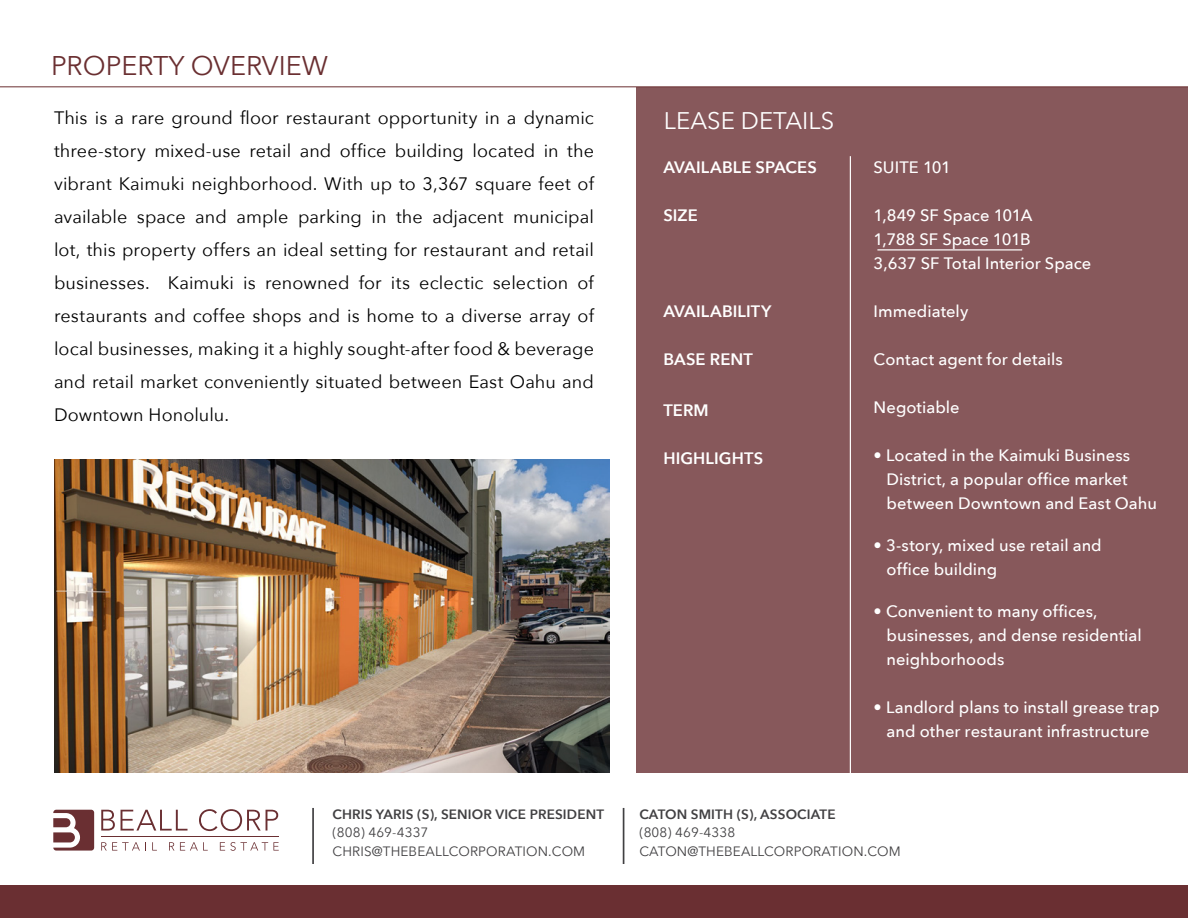
<style>
.page{position:relative;width:1188px;height:918px;background:#fff}
.page>*{position:absolute;margin:0;border:0;box-sizing:border-box;transform-origin:0 0}
.t1{font:27px "Avenir Next";color:#6a2f31}
.t2{font:24px "Avenir Next";color:#fff}
.Paragraph_Style_2{font:18px/33px "Avenir Next";letter-spacing:.005em;color:#000;text-align:justify}
.t3{font:500 16.5px/24px "Avenir Next";color:#fff}
.t4{font:600 16.5px "Avenir Next";letter-spacing:.01em;color:#fff}
.t5{font:13.5px "Avenir Next";letter-spacing:.01em;color:#414042}
.t6{font:600 13.5px "Avenir Next";letter-spacing:.01em;color:#414042}
</style>
<div class="page">
<div style="left:636px;top:87px;width:552px;height:686px;background:#87585b"></div>
<hr style="left:850px;top:156px;width:1px;height:623px;background:#fff">
<hr style="left:877px;top:249px;width:145px;height:1px;background:#fff">
<hr style="left:0;top:86px;width:1188px;height:1px;background:#6a2f31">
<img style="left:54px;top:459px;width:555px;height:314px">
<svg style="left:53px;top:810px;width:41px;height:41px"></svg>
<svg style="left:101px;top:810px;width:14px;height:21px"></svg>
<svg style="left:121px;top:810px;width:67px;height:21px"></svg>
<svg style="left:199px;top:809px;width:79px;height:22px"></svg>
<svg style="left:101px;top:842px;width:45px;height:9px"></svg>
<svg style="left:152px;top:842px;width:5px;height:9px"></svg>
<svg style="left:169px;top:842px;width:5px;height:9px"></svg>
<svg style="left:180px;top:842px;width:28px;height:9px"></svg>
<svg style="left:220px;top:842px;width:59px;height:9px"></svg>
<hr style="left:101px;top:836px;width:177px;height:1px;background:#6a2f32">
<div style="left:0;top:885px;width:1188px;height:33px;background:#6a2f32"></div>
<hr style="left:312px;top:808px;width:2px;height:56px;background:#414042">
<hr style="left:623px;top:808px;width:1px;height:56px;background:#414042">
<p class="t1" style="left:51px;top:43px;width:279px">PROPERTY OVERVIEW</p>
<p class="Paragraph_Style_2" style="left:54px;top:100px;width:541px">This is a rare ground floor restaurant opportunity in a dynamic</p>
<p class="t2" style="left:664px;top:100px;width:172px">LEASE DETAILS</p>
<p class="Paragraph_Style_2" style="left:54px;top:133px;width:542px">three-story mixed-use retail and office building located in the vibrant Kaimuki neighborhood. With up to 3,367 square feet of available space and ample parking in the adjacent municipal lot, this property offers an ideal setting for restaurant and retail businesses. Kaimuki is renowned for its eclectic selection of restaurants and coffee shops and is home to a diverse array of local businesses, making it a highly sought-after food &amp; beverage and retail market conveniently situated between East Oahu and Downtown Honolulu.</p>
<p class="t4" style="left:663px;top:153px;width:155px">AVAILABLE SPACES</p>
<p class="t4" style="left:663px;top:201px;width:36px">SIZE</p>
<p class="t4" style="left:663px;top:297px;width:110px">AVAILABILITY</p>
<p class="t4" style="left:663px;top:345px;width:91px">BASE RENT</p>
<p class="t4" style="left:663px;top:396px;width:47px">TERM</p>
<p class="t4" style="left:663px;top:444px;width:101px">HIGHLIGHTS</p>
<p class="t3" style="left:874px;top:154px;width:79px">SUITE 101</p>
<p class="t3" style="left:874px;top:202px;width:160px">1,849 SF Space 101A</p>
<p class="t3" style="left:874px;top:226px;width:159px">1,788 SF Space 101B</p>
<p class="t3" style="left:874px;top:250px;width:219px">3,637 SF Total Interior Space</p>
<p class="t3" style="left:874px;top:298px;width:96px">Immediately</p>
<p class="t3" style="left:874px;top:346px;width:191px">Contact agent for details</p>
<p class="t3" style="left:874px;top:394px;width:87px">Negotiable</p>
<p class="t3" style="left:887px;top:442px;width:272px;text-indent:-13px">• Located in the Kaimuki Business<br>District, a popular office market between Downtown and East Oahu</p>
<p class="t3" style="left:887px;top:532px;width:217px;text-indent:-13px">• 3-story, mixed use retail and office building</p>
<p class="t3" style="left:887px;top:598px;width:257px;text-indent:-13px">• Convenient to many offices, businesses, and dense residential neighborhoods</p>
<p class="t3" style="left:874px;top:694px;width:287px;text-align:center">• Landlord plans to install grease trap and other restaurant infrastructure</p>
<p class="t6" style="left:333px;top:802px;width:273px">CHRIS YARIS (S), SENIOR VICE PRESIDENT</p>
<p class="t5" style="left:333px;top:821px;width:97px">(808) 469-4337</p>
<p class="t5" style="left:333px;top:840px;width:254px">CHRIS@THEBEALLCORPORATION.COM</p>
<p class="t6" style="left:639px;top:802px;width:198px">CATON SMITH (S), ASSOCIATE</p>
<p class="t5" style="left:639px;top:821px;width:97px">(808) 469-4338</p>
<p class="t5" style="left:639px;top:840px;width:263px">CATON@THEBEALLCORPORATION.COM</p>
</div>
